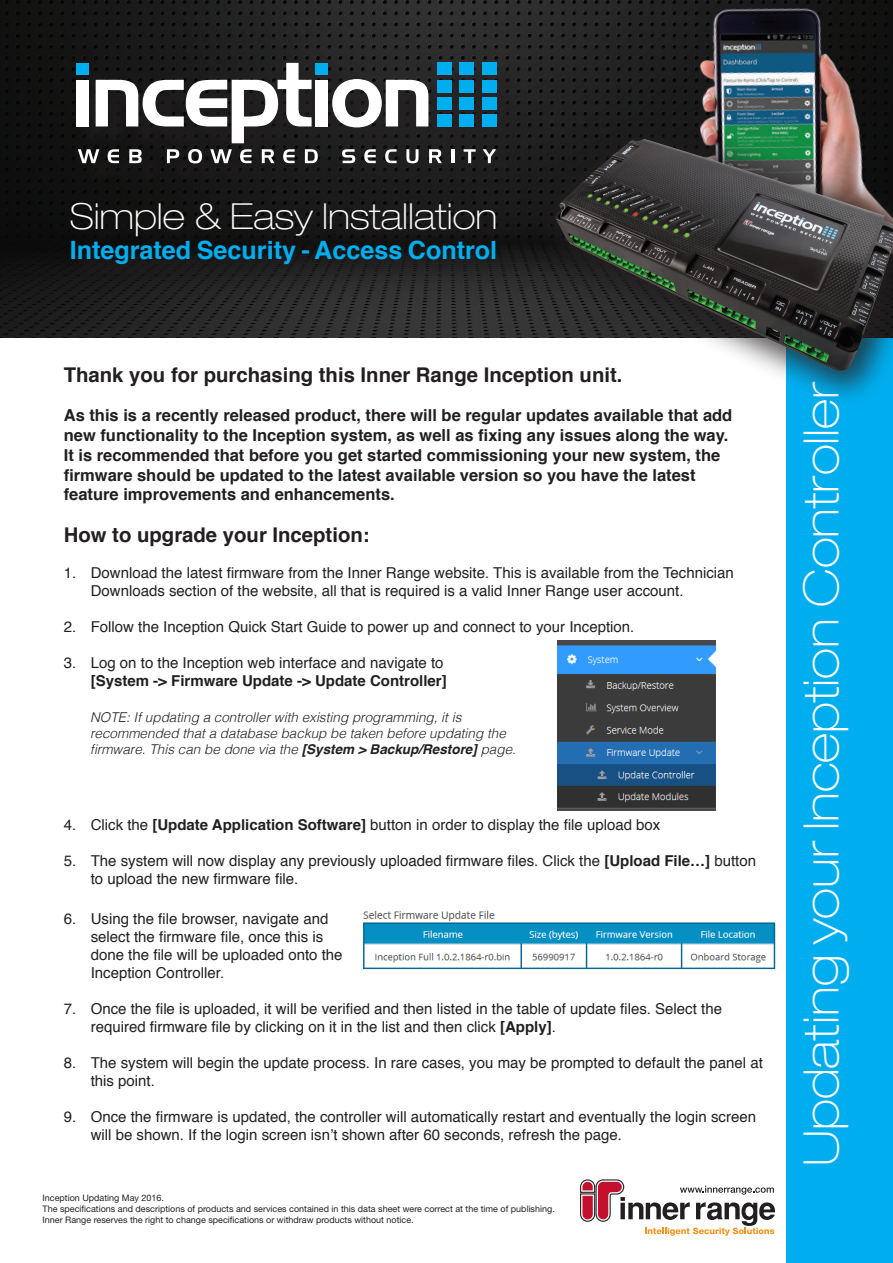
<style>
.page{position:relative;width:893px;height:1263px;background:#fff}
.page>*{position:absolute;margin:0;border:0;box-sizing:border-box;transform-origin:0 0}
.t1{font:100 expanded 48.75px "Helvetica Neue";color:#fff}
.t2{font:100 expanded 36px "Helvetica Neue";color:#fff}
.t3{font:700 25.2px "Helvetica";color:#00aeef}
.t4{font:700 20.25px "Helvetica";color:#231f20}
.t5{font:700 16.5px/19.8px "Helvetica";color:#231f20}
.t6{font:15px/18px "Helvetica";color:#231f20}
.t7{font:italic 300 13.5px/16.2px "Helvetica";color:#231f20}
.t8{font:9px/10.8px "Helvetica Neue";color:#231f20}
.s1{font-weight:700}
</style>
<div class="page">
<div style="left:786px;top:0;width:107px;height:1263px;background:#00aeef"></div>
<img style="left:0;top:0;width:626px;height:338px">
<svg style="left:580px;top:1179px;width:195px;height:56px"></svg>
<div style="left:78px;top:66px;width:441px;height:120px;background:#231f20"></div>
<div style="left:76px;top:80px;width:13px;height:46px;background:#fff"></div>
<svg style="left:96px;top:63px;width:216px;height:80px"></svg>
<div style="left:315px;top:80px;width:13px;height:46px;background:#fff"></div>
<svg style="left:332px;top:79px;width:96px;height:48px"></svg>
<div style="left:437px;top:63px;width:15px;height:12px;background:#00aeef"></div>
<div style="left:460px;top:63px;width:14px;height:12px;background:#00aeef"></div>
<div style="left:482px;top:63px;width:15px;height:12px;background:#00aeef"></div>
<div style="left:437px;top:80px;width:15px;height:13px;background:#00aeef"></div>
<div style="left:460px;top:80px;width:14px;height:13px;background:#00aeef"></div>
<div style="left:482px;top:80px;width:15px;height:13px;background:#00aeef"></div>
<div style="left:437px;top:98px;width:15px;height:12px;background:#00aeef"></div>
<div style="left:460px;top:98px;width:14px;height:12px;background:#00aeef"></div>
<div style="left:482px;top:98px;width:15px;height:12px;background:#00aeef"></div>
<div style="left:437px;top:114px;width:15px;height:12px;background:#00aeef"></div>
<div style="left:460px;top:114px;width:14px;height:12px;background:#00aeef"></div>
<div style="left:482px;top:114px;width:15px;height:12px;background:#00aeef"></div>
<svg style="left:78px;top:149px;width:21px;height:14px"></svg>
<svg style="left:108px;top:149px;width:11px;height:14px"></svg>
<svg style="left:129px;top:149px;width:13px;height:14px"></svg>
<svg style="left:167px;top:149px;width:12px;height:14px"></svg>
<svg style="left:188px;top:149px;width:14px;height:14px"></svg>
<svg style="left:210px;top:149px;width:22px;height:14px"></svg>
<svg style="left:240px;top:149px;width:11px;height:14px"></svg>
<svg style="left:262px;top:149px;width:12px;height:14px"></svg>
<svg style="left:283px;top:149px;width:12px;height:14px"></svg>
<svg style="left:305px;top:149px;width:13px;height:14px"></svg>
<svg style="left:342px;top:149px;width:13px;height:14px"></svg>
<svg style="left:364px;top:149px;width:12px;height:14px"></svg>
<svg style="left:385px;top:149px;width:12px;height:14px"></svg>
<svg style="left:406px;top:149px;width:12px;height:14px"></svg>
<svg style="left:429px;top:149px;width:13px;height:14px"></svg>
<hr style="left:451px;top:149px;width:3px;height:14px;background:#fff">
<svg style="left:464px;top:149px;width:12px;height:14px"></svg>
<svg style="left:483px;top:149px;width:13px;height:14px"></svg>
<div style="left:76px;top:63px;width:13px;height:11px;background:#00aeef"></div>
<div style="left:315px;top:63px;width:13px;height:11px;background:#00aeef"></div>
<div style="left:74px;top:206px;width:444px;height:80px;background:#231f20;opacity:.75"></div>
<img style="left:626px;top:0;width:267px;height:112px">
<div style="left:529px;top:112px;width:364px;height:296px;background:#231f20;opacity:.75"></div>
<img style="left:554px;top:139px;width:339px;height:233px">
<img style="left:557px;top:641px;width:159px;height:170px">
<img style="left:363px;top:910px;width:413px;height:60px">
<p class="t2" style="left:70px;top:194px;width:429px">Simple &amp; Easy Installation</p>
<p class="t3" style="left:70px;top:230px;width:429px">Integrated Security - Access Control</p>
<p class="t4" style="left:64px;top:358px;width:560px">Thank you for purchasing this Inner Range Inception unit.</p>
<p class="t5" style="left:64px;top:406px;width:670px">As this is a recently released product, there will be regular updates available that add new functionality to the Inception system, as well as fixing any issues along the way.<br>It is recommended that before you get started commissioning your new system, the firmware should be updated to the latest available version so you have the latest feature improvements and enhancements.</p>
<p class="t4" style="left:64px;top:519px;width:307px">How to upgrade your Inception:</p>
<p class="t6" style="left:91px;top:564px;width:645px;text-indent:-27px">1. Download the latest firmware from the Inner Range website. This is available from the Technician<br>Downloads section of the website, all that is required is a valid Inner Range user account.</p>
<p class="t6" style="left:64px;top:618px;width:572px">2. Follow the Inception Quick Start Guide to power up and connect to your Inception.</p>
<p class="t6" style="left:64px;top:654px;width:384px;text-align:right">3. Log on to the Inception web interface and navigate to <span class="s1">[System -&gt; Firmware Update -&gt; Update Controller]</span></p>
<p class="t7" style="left:90px;top:708px;width:427px">NOTE: If updating a controller with existing programming, it is recommended that a database backup be taken before updating the firmware. This can be done via the <span class="s1">[System &gt; Backup/Restore]</span> page.</p>
<p class="t6" style="left:64px;top:816px;width:598px">4. Click the <span class="s1">[Update Application Software]</span> button in order to display the file upload box</p>
<p class="t6" style="left:91px;top:852px;width:667px;text-indent:-27px">5. The system will now display any previously uploaded firmware files. Click the <span class="s1">[Upload File…]</span> button to upload the new firmware file.</p>
<p class="t6" style="left:91px;top:910px;width:253px;text-indent:-27px">6. Using the file browser, navigate and select the firmware file, once this is done the file will be uploaded onto the Inception Controller.</p>
<p class="t6" style="left:91px;top:1000px;width:633px;text-indent:-27px">7. Once the file is uploaded, it will be verified and then listed in the table of update files. Select the required firmware file by clicking on it in the list and then click <span class="s1">[Apply]</span>.</p>
<p class="t6" style="left:91px;top:1054px;width:673px;text-indent:-27px">8. The system will begin the update process. In rare cases, you may be prompted to default the panel at this point.</p>
<p class="t6" style="left:91px;top:1108px;width:667px;text-indent:-27px">9. Once the firmware is updated, the controller will automatically restart and eventually the login screen will be shown. If the login screen isn’t shown after 60 seconds, refresh the page.</p>
<p class="t8" style="left:43px;top:1192px;width:514px">Inception Updating May 2016.<br>The specifications and descriptions of products and services contained in this data sheet were correct at the time of publishing.<br>Inner Range reserves the right to change specifications or withdraw products without notice.</p>
<p class="t1" style="left:792px;top:1166px;width:786px;rotate:-90deg">Updating your Inception Controller</p>
</div>
